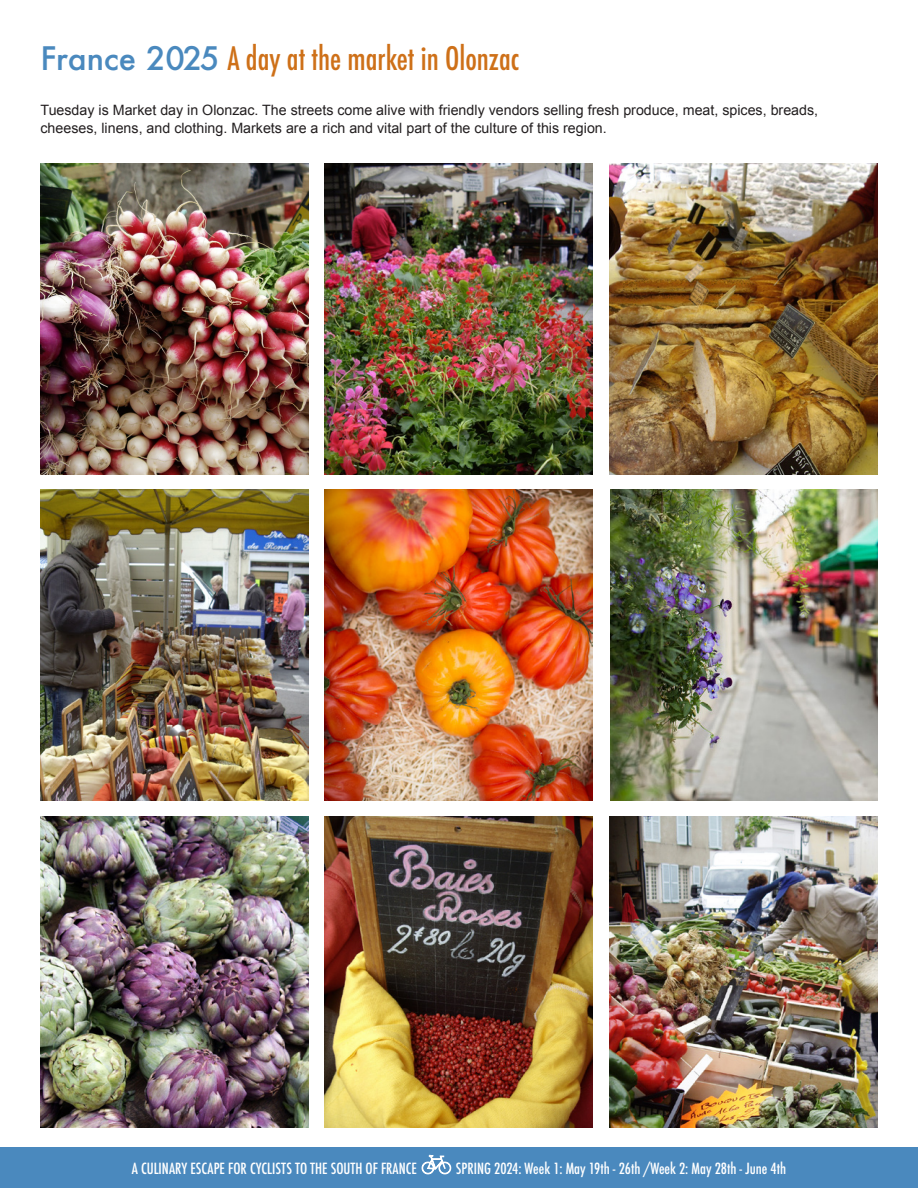
<style>
.page{position:relative;width:918px;height:1188px;background:#fff}
.page>*{position:absolute;margin:0;border:0;box-sizing:border-box;transform-origin:0 0}
.t1{font:500 condensed 31.5px "Futura";color:#ce7018;scale:.95 1}
.t2{font:500 condensed 15px "Futura";color:#fff}
.t3{font:14.25px/18px "Arial";color:#231f20}
.s1{font-stretch:normal;color:#4a89be}
</style>
<div class="page">
<div style="left:0;top:1148px;width:918px;height:40px;background:#4a89be"></div>
<img style="left:40px;top:817px;width:269px;height:310px">
<img style="left:324px;top:164px;width:268px;height:310px">
<img style="left:324px;top:817px;width:268px;height:310px">
<img style="left:324px;top:490px;width:268px;height:310px">
<img style="left:609px;top:164px;width:269px;height:310px">
<img style="left:40px;top:164px;width:269px;height:310px">
<img style="left:41px;top:490px;width:268px;height:310px">
<img style="left:611px;top:490px;width:267px;height:310px">
<img style="left:609px;top:817px;width:269px;height:310px">
<p class="t1" style="left:40px;top:39px;width:506px"><span class="s1">France 2025</span> A day at the market in Olonzac</p>
<p class="t3" style="left:40px;top:102px;width:779px">Tuesday is Market day in Olonzac. The streets come alive with friendly vendors selling fresh produce, meat, spices, breads, cheeses, linens, and clothing. Markets are a rich and vital part of the culture of this region.</p>
<p class="t2" style="left:132px;top:1159px;width:287px">A CULINARY ESCAPE FOR CYCLISTS TO THE SOUTH OF FRANCE</p>
<p class="t2" style="left:456px;top:1159px;width:332px">SPRING 2024: Week 1: May 19th - 26th /Week 2: May 28th - June 4th</p>
</div>
